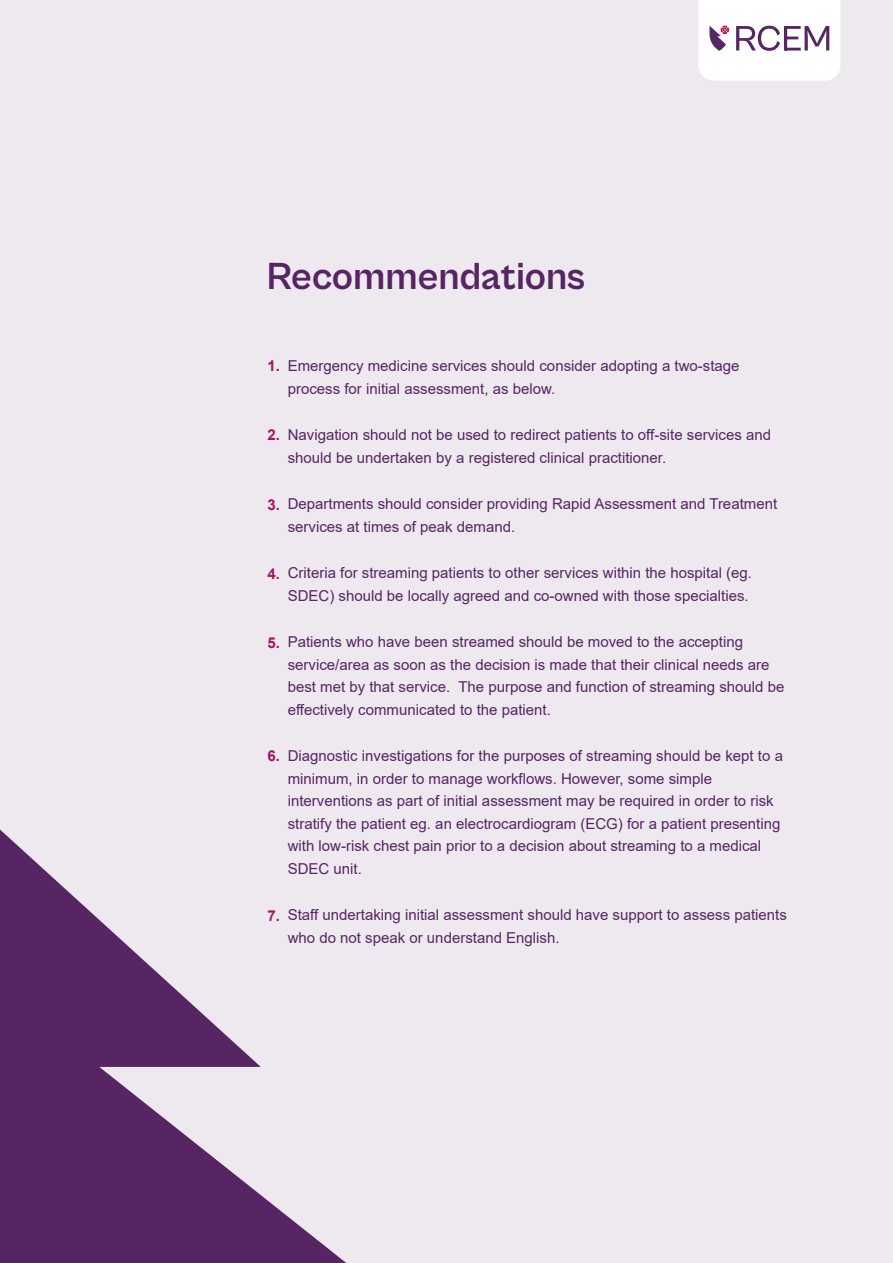
<style>
.page{position:relative;width:893px;height:1263px;background:#eee8ef}
.page>*{position:absolute;margin:0;border:0;box-sizing:border-box;transform-origin:0 0}
.t1{font:700 39px "Cabinet Grotesk Variable";color:#572563}
.t2{font:15px/22.5px "Arial";color:#572563}
.t3{font:700 15px "Arial";color:#a31268}
</style>
<div class="page">
<svg style="left:0;top:829px;width:346px;height:434px"></svg>
<svg style="left:698px;top:0;width:142px;height:81px;background:#eee8ef"></svg>
<h1 class="t1" style="left:267px;top:255px;width:320px">Recommendations</h1>
<p class="t3" style="left:268px;top:356px;width:14px">1.</p>
<p class="t3" style="left:268px;top:424px;width:14px">2.</p>
<p class="t3" style="left:268px;top:494px;width:14px">3.</p>
<p class="t3" style="left:268px;top:563px;width:14px">4.</p>
<p class="t3" style="left:268px;top:632px;width:14px">5.</p>
<p class="t3" style="left:268px;top:746px;width:14px">6.</p>
<p class="t3" style="left:268px;top:905px;width:14px">7.</p>
<p class="t2" style="left:288px;top:355px;width:453px">Emergency medicine services should consider adopting a two-stage process for initial assessment, as below.</p>
<p class="t2" style="left:288px;top:424px;width:485px">Navigation should not be used to redirect patients to off-site services and should be undertaken by a registered clinical practitioner.</p>
<p class="t2" style="left:288px;top:493px;width:491px">Departments should consider providing Rapid Assessment and Treatment services at times of peak demand.</p>
<p class="t2" style="left:288px;top:562px;width:466px">Criteria for streaming patients to other services within the hospital (eg.<br>SDEC) should be locally agreed and co-owned with those specialties.</p>
<p class="t2" style="left:288px;top:631px;width:498px">Patients who have been streamed should be moved to the accepting service/area as soon as the decision is made that their clinical needs are best met by that service. The purpose and function of streaming should be effectively communicated to the patient.</p>
<p class="t2" style="left:288px;top:745px;width:497px">Diagnostic investigations for the purposes of streaming should be kept to a minimum, in order to manage workflows. However, some simple interventions as part of initial assessment may be required in order to risk stratify the patient eg. an electrocardiogram (ECG) for a patient presenting with low-risk chest pain prior to a decision about streaming to a medical SDEC unit.</p>
<p class="t2" style="left:288px;top:904px;width:501px">Staff undertaking initial assessment should have support to assess patients who do not speak or understand English.</p>
</div>
